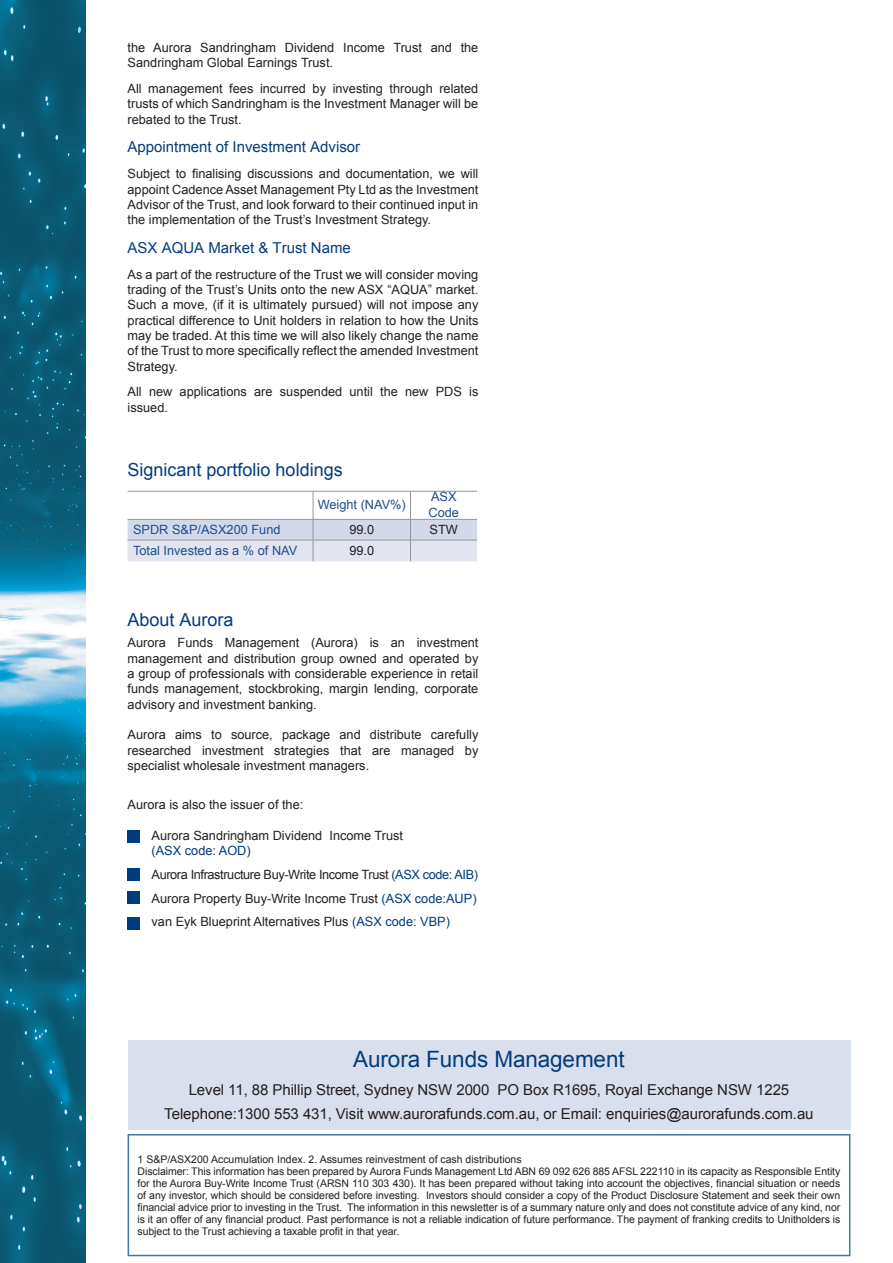
<style>
.page{position:relative;width:893px;height:1263px;background:#fff}
.page>*{position:absolute;margin:0;border:0;box-sizing:border-box;transform-origin:0 0}
.t1{font:22.5px "Arial";letter-spacing:-.005em;color:#013d7d}
.t2{font:18px "Arial";color:#013d7d}
.t3{font:15px/24px "Arial";letter-spacing:-.005em;color:#231f20;text-align:center}
.t4{font:15px "Arial";color:#013d7d}
.t5{font:12.75px/15.3px "Arial";color:#231f20;text-align:justify}
.t6{font:12.75px/16.5px "Arial";color:#204f8c}
.t7{font:10.5px/12px "Arial";letter-spacing:-.005em;color:#231f20}
.s1{color:#013d7d}
.s2{color:#00345e}
</style>
<div class="page">
<svg style="left:128px;top:492px;width:349px;height:69px"></svg>
<hr style="left:128px;top:491px;width:185px;height:1px;background:#939598">
<hr style="left:313px;top:491px;width:97px;height:1px;background:#939598">
<hr style="left:410px;top:491px;width:67px;height:1px;background:#939598">
<hr style="left:128px;top:519px;width:185px;height:1px;background:#939598">
<hr style="left:313px;top:519px;width:97px;height:1px;background:#939598">
<hr style="left:410px;top:519px;width:67px;height:1px;background:#939598">
<div style="left:128px;top:830px;width:12px;height:13px;background:#013d7d"></div>
<div style="left:128px;top:868px;width:12px;height:12px;background:#013d7d"></div>
<div style="left:128px;top:892px;width:12px;height:12px;background:#013d7d"></div>
<div style="left:128px;top:917px;width:12px;height:12px;background:#013d7d"></div>
<div style="left:128px;top:1040px;width:722px;height:89px;background:#dadfed"></div>
<div style="left:128px;top:1134px;width:722px;height:122px;border:2px solid #397aa7"></div>
<img style="left:0;top:0;width:85px;height:1263px">
<p class="t5" style="left:128px;top:40px;width:352px">the Aurora Sandringham Dividend Income Trust and the<br>Sandringham Global Earnings Trust.</p>
<p class="t5" style="left:128px;top:81px;width:352px">All management fees incurred by investing through related trusts of which Sandringham is the Investment Manager will be rebated to the Trust.</p>
<p class="t4" style="left:128px;top:137px;width:234px">Appointment of Investment Advisor</p>
<p class="t5" style="left:128px;top:166px;width:352px">Subject to finalising discussions and documentation, we will appoint Cadence Asset Management Pty Ltd as the Investment Advisor of the Trust, and look forward to their continued input in the implementation of the Trust’s Investment Strategy.</p>
<p class="t4" style="left:128px;top:238px;width:225px">ASX AQUA Market &amp; Trust Name</p>
<p class="t5" style="left:128px;top:267px;width:352px">As a part of the restructure of the Trust we will consider moving trading of the Trust’s Units onto the new ASX “AQUA” market.<br>Such a move, (if it is ultimately pursued) will not impose any practical difference to Unit holders in relation to how the Units may be traded. At this time we will also likely change the name of the Trust to more specifically reflect the amended Investment Strategy.</p>
<p class="t5" style="left:128px;top:384px;width:352px">All new applications are suspended until the new PDS is issued.</p>
<h2 class="t2" style="left:128px;top:458px;width:217px">Signicant portfolio holdings</h2>
<p class="t6" style="left:318px;top:496px;width:90px">Weight (NAV%)</p>
<p class="t6" style="left:429px;top:488px;width:32px">ASX<br>Code</p>
<p class="t6" style="left:133px;top:521px;width:149px">SPDR S&amp;P/ASX200 Fund</p>
<p class="t5" style="left:349px;top:522px;width:26px">99.0</p>
<p class="t5" style="left:430px;top:522px;width:30px">STW</p>
<p class="t6" style="left:133px;top:543px;width:166px">Total Invested as a % of NAV</p>
<p class="t5" style="left:349px;top:543px;width:26px">99.0</p>
<h2 class="t2" style="left:128px;top:608px;width:108px">About Aurora</h2>
<p class="t5" style="left:128px;top:635px;width:352px">Aurora Funds Management (Aurora) is an investment management and distribution group owned and operated by a group of professionals with considerable experience in retail funds management, stockbroking, margin lending, corporate advisory and investment banking.</p>
<p class="t5" style="left:128px;top:727px;width:352px">Aurora aims to source, package and distribute carefully researched investment strategies that are managed by specialist wholesale investment managers.</p>
<p class="t5" style="left:128px;top:797px;width:177px">Aurora is also the issuer of the:</p>
<p class="t5" style="left:152px;top:828px;width:253px">Aurora Sandringham Dividend Income Trust <span class="s1">(ASX code: AOD</span><span class="s2">)</span></p>
<p class="t5" style="left:152px;top:862px;width:328px;line-height:23.9px;text-align:left">Aurora Infrastructure Buy-Write Income Trust <span class="s1">(ASX code: AIB)<br></span>Aurora Property Buy-Write Income Trust <span class="s1">(ASX code:AUP) </span>van Eyk Blueprint Alternatives Plus <span class="s1">(ASX code: VBP)</span></p>
<h1 class="t1" style="left:353px;top:1044px;width:273px">Aurora Funds Management</h1>
<p class="t3" style="left:164px;top:1078px;width:651px">Level 11, 88 Phillip Street, Sydney NSW 2000 PO Box R1695, Royal Exchange NSW 1225<br>Telephone:1300 553 431, Visit www.aurorafunds.com.au, or Email: enquiries@aurorafunds.com.au</p>
<p class="t7" style="left:137px;top:1153px;width:704px">1 S&amp;P/ASX200 Accumulation Index. 2. Assumes reinvestment of cash distributions<br>Disclaimer: This information has been prepared by Aurora Funds Management Ltd ABN 69 092 626 885 AFSL 222110 in its capacity as Responsible Entity for the Aurora Buy-Write Income Trust (ARSN 110 303 430). It has been prepared without taking into account the objectives, financial situation or needs of any investor, which should be considered before investing. Investors should consider a copy of the Product Disclosure Statement and seek their own financial advice prior to investing in the Trust. The information in this newsletter is of a summary nature only and does not constitute advice of any kind, nor is it an offer of any financial product. Past performance is not a reliable indication of future performance. The payment of franking credits to Unitholders is subject to the Trust achieving a taxable profit in that year.</p>
</div>
